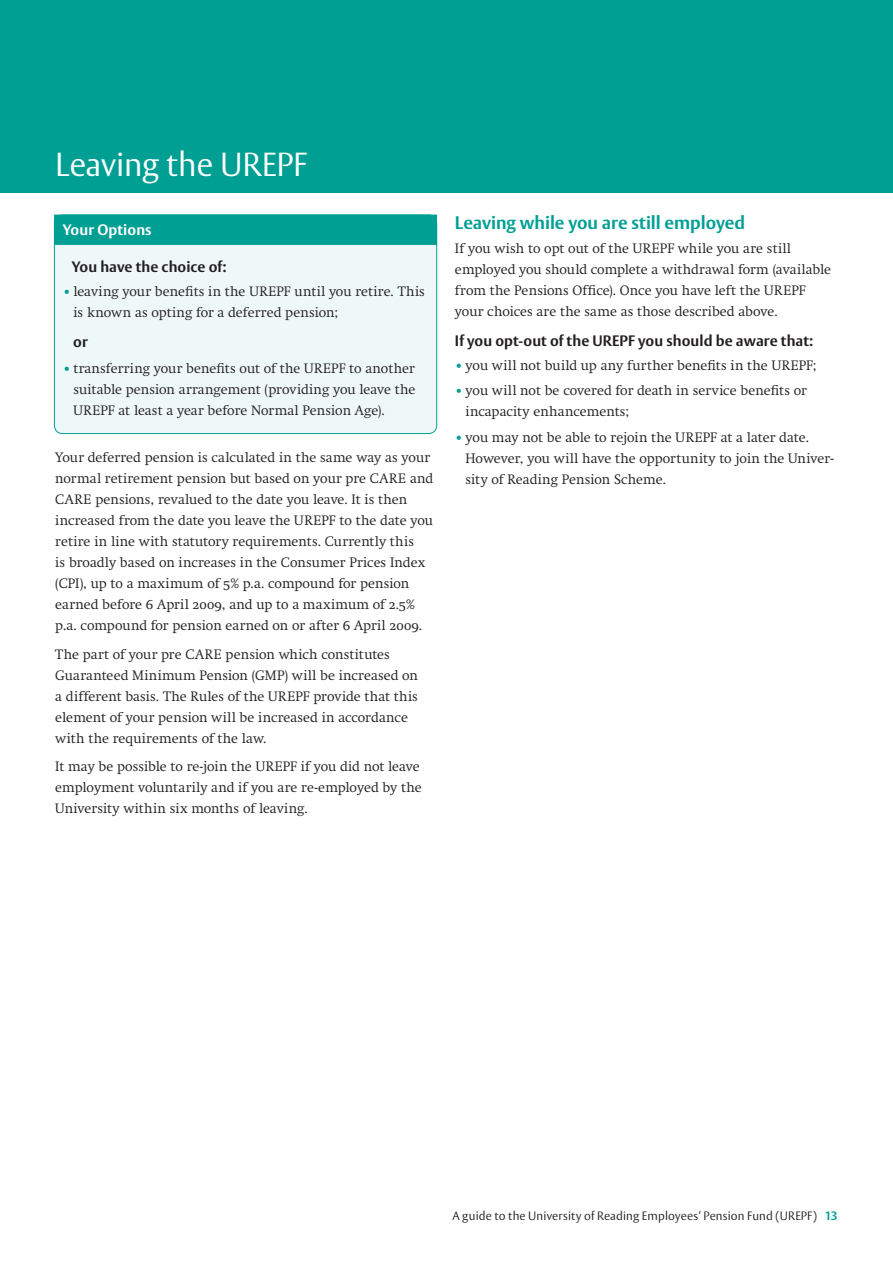
<style>
.page{position:relative;width:893px;height:1263px;background:#fff}
.page>*{position:absolute;margin:0;border:0;box-sizing:border-box;transform-origin:0 0}
.RDG_A4C_Heading_1{font:33px "Rdg Vesta";letter-spacing:-.01em;color:#fff}
.RDG_A4C_Heading_2{font:700 18px "Rdg Vesta";letter-spacing:-.005em;color:#009f94}
.RDG_A4C_Heading_3{font:700 15px "Rdg Vesta";letter-spacing:.005em;color:#231f20}
.PULLOUT_Title{font:700 15px "Rdg Vesta";letter-spacing:.005em;color:#fff}
.RDG_A4C_Body_text{font:13.5px/21px "Rdg Swift";letter-spacing:.01em;color:#231f20}
.RDG_A4C_Bullets_1{font:13.5px/21px "Rdg Swift";color:#231f20}
.RDG_A4C_Body_text_fi{font:13.5px/21px "Rdg Swift";color:#231f20}
.RDG_A4C_Bullets_1_fi{font:13.5px/21px "Rdg Swift";letter-spacing:.01em;color:#231f20}
.t1{font:12px "Rdg Vesta";letter-spacing:.015em;color:#231f20}
.s1{font-family:"Rdg Vesta";font-weight:700;color:#009f94}
.s2{font-weight:700;color:#009f94}
</style>
<div class="page">
<div style="left:0;top:0;width:893px;height:192px;background:#009f94"></div>
<div style="left:54px;top:215px;width:383px;height:219px;background:#eff8f8;border-radius:8px"></div>
<div style="left:54px;top:215px;width:383px;height:30px;background:#009f94"></div>
<p class="RDG_A4C_Heading_1" style="left:55px;top:145px;width:253px">Leaving the UREPF</p>
<p class="PULLOUT_Title" style="left:63px;top:220px;width:90px">Your Options</p>
<p class="RDG_A4C_Heading_3" style="left:72px;top:258px;width:156px">You have the choice of:</p>
<p class="RDG_A4C_Bullets_1_fi" style="left:73px;top:281px;width:353px;text-indent:-11px"><span class="s1">•</span> leaving your benefits in the UREPF until you retire. This is known as opting for a deferred pension;</p>
<p class="RDG_A4C_Heading_3" style="left:73px;top:333px;width:16px">or</p>
<p class="RDG_A4C_Bullets_1" style="left:73px;top:358px;width:343px;text-align:justify;text-indent:-11px"><span class="s1">•</span> transferring your benefits out of the UREPF to another suitable pension arrangement (providing you leave the UREPF at least a year before Normal Pension Age).</p>
<p class="RDG_A4C_Body_text" style="left:55px;top:447px;width:379px">Your deferred pension is calculated in the same way as your normal retirement pension but based on your pre CARE and CARE pensions, revalued to the date you leave. It is then increased from the date you leave the UREPF to the date you retire in line with statutory requirements. Currently this<br>is broadly based on increases in the Consumer Prices Index (CPI), up to a maximum of 5% p.a. compound for pension earned before 6 April 2009, and up to a maximum of 2.5% p.a. compound for pension earned on or after 6 April 2009.</p>
<p class="RDG_A4C_Body_text" style="left:55px;top:644px;width:364px">The part of your pre CARE pension which constitutes Guaranteed Minimum Pension (GMP) will be increased on a different basis. The Rules of the UREPF provide that this element of your pension will be increased in accordance with the requirements of the law.</p>
<p class="RDG_A4C_Body_text" style="left:55px;top:756px;width:368px">It may be possible to re-join the UREPF if you did not leave employment voluntarily and if you are re-employed by the<br>University within six months of leaving.</p>
<p class="RDG_A4C_Heading_2" style="left:455px;top:211px;width:292px">Leaving while you are still employed</p>
<p class="RDG_A4C_Body_text_fi" style="left:455px;top:238px;width:377px">If you wish to opt out of the UREPF while you are still employed you should complete a withdrawal form (available from the Pensions Office). Once you have left the UREPF your choices are the same as those described above.</p>
<p class="RDG_A4C_Heading_3" style="left:455px;top:331px;width:360px">If you opt-out of the UREPF you should be aware that:</p>
<p class="RDG_A4C_Bullets_1_fi" style="left:455px;top:355px;width:363px"><span class="s1">•</span> you will not build up any further benefits in the UREPF;</p>
<p class="RDG_A4C_Bullets_1" style="left:466px;top:380px;width:343px;text-indent:-11px"><span class="s1">•</span> you will not be covered for death in service benefits or incapacity enhancements;</p>
<p class="RDG_A4C_Bullets_1" style="left:466px;top:427px;width:370px;text-indent:-11px"><span class="s1">•</span> you may not be able to rejoin the UREPF at a later date.<br>However, you will have the opportunity to join the Univer&shy;sity of Reading Pension Scheme.</p>
<p class="t1" style="left:452px;top:1208px;width:387px">A guide to the University of Reading Employees’ Pension Fund (UREPF) <span class="s2">13</span></p>
</div>
